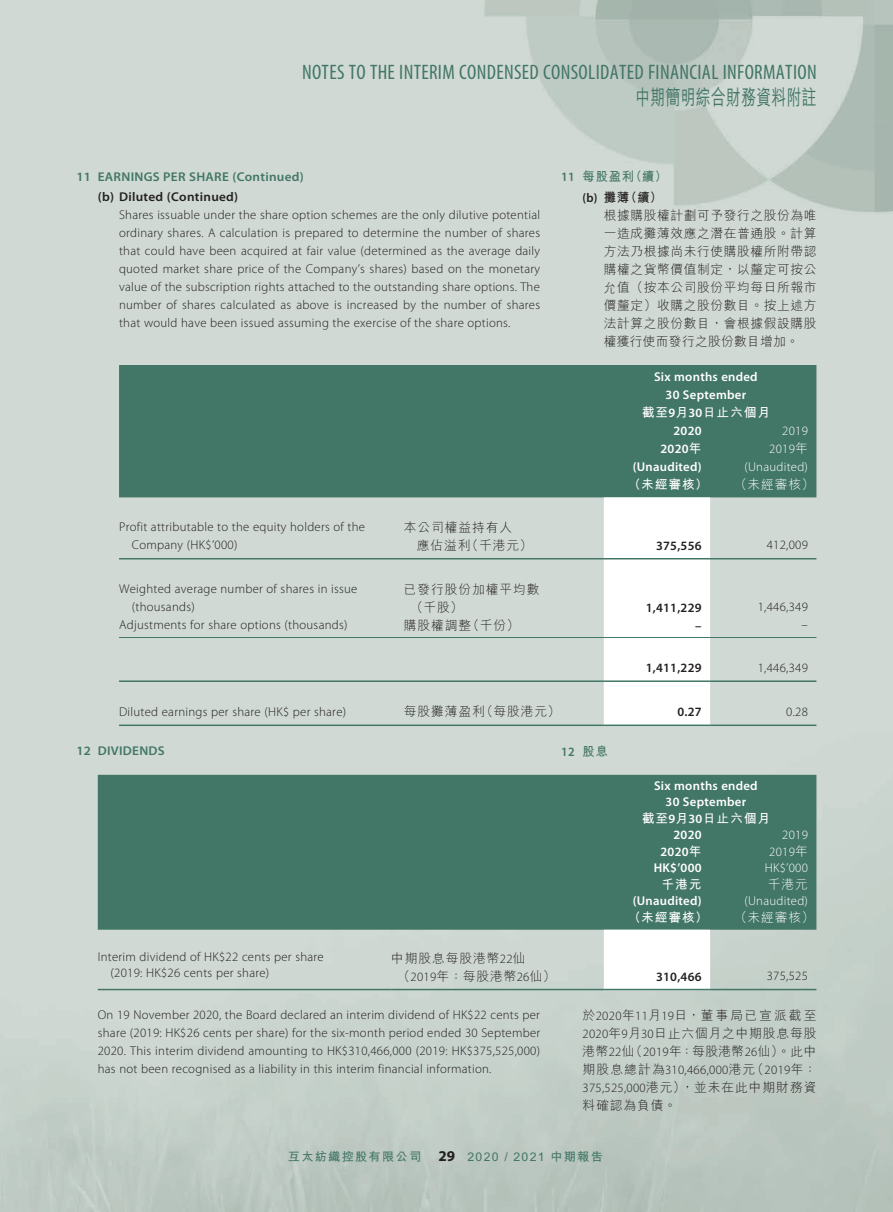
<style>
.page{position:relative;width:893px;height:1212px;background:#fff}
.page>*{position:absolute;margin:0;border:0;box-sizing:border-box;transform-origin:0 0}
.t1{font:condensed 21px "Myriad Pro";letter-spacing:.015em;color:#427666}
.t2{font:500 21px "M Hei HK";letter-spacing:.03em;color:#427666;scale:.7 1}
._00_txt{font:300 12.75px/18px "Myriad Pro";letter-spacing:.02em;color:#231f20;text-align:justify}
._50_Table_txt{font:300 12.75px/18px "Myriad Pro";letter-spacing:.02em;color:#231f20}
._00_txt-2{font:300 12.75px/18px "M Hei HK";letter-spacing:.045em;color:#231f20;text-align:justify}
._00_txt_C{font:300 12.75px/18px "M Hei HK";letter-spacing:.07em;color:#231f20;text-align:justify}
._50_Table_txt-2{font:600 12.75px "Myriad Pro";letter-spacing:.02em;color:#fff}
._50_Table_txt-3{font:300 12.75px/18px "M Hei HK";letter-spacing:.07em;color:#231f20}
._50_Table_txt-4{font:300 12.75px "Myriad Pro";letter-spacing:.02em;color:#fff}
._02_H2{font:600 12.75px "Myriad Pro";letter-spacing:.02em;color:#427666;scale:1.04 1}
._50_Table_txt-5{font:700 12.75px "M Hei HK";letter-spacing:.07em;color:#fff}
._50_Table_txt-6{font:600 12.75px "Myriad Pro";letter-spacing:.02em;color:#231f20}
._03_H3{font:600 12.75px "Myriad Pro";letter-spacing:.02em;color:#231f20;scale:1.04 1}
._50_Table_txt-7{font:300 12.75px "M Hei HK";letter-spacing:.07em;color:#fff}
._02_H2_C{font:700 12.75px "M Hei HK";color:#427666;scale:.96 1}
._03_H3_C{font:700 12.75px "M Hei HK";color:#231f20;scale:.96 1}
._02_H2_C-2{font:600 12.75px "Myriad Pro";color:#427666;scale:.96 1}
.t3{font:700 12px "M Hei HK";letter-spacing:.1em;color:#427666}
.s1{font-family:"Myriad Pro";font-weight:600}
.s2{font-family:"M Hei HK";font-weight:700}
.s3{font-family:"M Hei HK"}
.s4{font-family:"Myriad Pro"}
.s5{font-family:"Myriad Pro";font-size:15px;color:#231f20}
</style>
<div class="page">
<div style="left:119px;top:365px;width:697px;height:132px;background:#427666"></div>
<svg style="left:604px;top:497px;width:106px;height:63px"></svg>
<hr style="left:119px;top:558px;width:285px;height:1px;background:#427666">
<hr style="left:404px;top:558px;width:200px;height:1px;background:#427666">
<hr style="left:604px;top:558px;width:106px;height:1px;background:#427666">
<hr style="left:710px;top:558px;width:106px;height:1px;background:#427666">
<hr style="left:119px;top:637px;width:285px;height:1px;background:#427666">
<hr style="left:404px;top:637px;width:200px;height:1px;background:#427666">
<hr style="left:604px;top:637px;width:106px;height:1px;background:#427666">
<hr style="left:710px;top:637px;width:106px;height:1px;background:#427666">
<hr style="left:119px;top:680px;width:285px;height:2px;background:#427666">
<hr style="left:404px;top:680px;width:200px;height:2px;background:#427666">
<hr style="left:604px;top:680px;width:106px;height:2px;background:#427666">
<hr style="left:710px;top:680px;width:106px;height:2px;background:#427666">
<hr style="left:119px;top:724px;width:285px;height:2px;background:#427666">
<hr style="left:404px;top:724px;width:200px;height:2px;background:#427666">
<hr style="left:604px;top:724px;width:106px;height:2px;background:#427666">
<hr style="left:710px;top:724px;width:106px;height:2px;background:#427666">
<div style="left:98px;top:775px;width:718px;height:155px;background:#427666"></div>
<svg style="left:604px;top:988px;width:106px;height:1px"></svg>
<hr style="left:98px;top:989px;width:293px;height:1px;background:#427666">
<hr style="left:391px;top:989px;width:213px;height:1px;background:#427666">
<hr style="left:604px;top:989px;width:106px;height:1px;background:#427666">
<hr style="left:710px;top:989px;width:106px;height:1px;background:#427666">
<h1 class="t1" style="left:302px;top:59px;width:516px">NOTES TO THE INTERIM CONDENSED CONSOLIDATED FINANCIAL INFORMATION</h1>
<h1 class="t2" style="left:635px;top:83px;width:260px">中期簡明綜合財務資料附註</h1>
<p class="_02_H2" style="left:77px;top:168px;width:220px">11 EARNINGS PER SHARE (Continued)</p>
<p class="_03_H3" style="left:98px;top:188px;width:137px">(b) Diluted (Continued)</p>
<p class="_00_txt" style="left:119px;top:206px;width:423px">Shares issuable under the share option schemes are the only dilutive potential ordinary shares. A calculation is prepared to determine the number of shares that could have been acquired at fair value (determined as the average daily quoted market share price of the Company’s shares) based on the monetary value of the subscription rights attached to the outstanding share options. The number of shares calculated as above is increased by the number of shares that would have been issued assuming the exercise of the share options.</p>
<p class="_50_Table_txt" style="left:132px;top:518px;width:235px;text-indent:-13px">Profit attributable to the equity holders of the<br>Company (HK$’000)</p>
<p class="_50_Table_txt-3" style="left:417px;top:518px;width:117px;text-indent:-13px">本公司權益持有人<br>應佔溢利（千港元）</p>
<p class="_50_Table_txt" style="left:132px;top:580px;width:227px;text-indent:-13px">Weighted average number of shares in issue (thousands)</p>
<p class="_50_Table_txt-3" style="left:410px;top:580px;width:131px;text-indent:-6px">已發行股份加權平均數（千股）</p>
<p class="_02_H2_C" style="left:561px;top:168px;width:112px"><span class="s1">11</span> 每股盈利（續）</p>
<p class="_03_H3_C" style="left:583px;top:188px;width:84px"><span class="s1">(b)</span> 攤薄（續）</p>
<p class="_00_txt-2" style="left:604px;top:205px;width:214px">根據購股權計劃可予發行之股份為唯一造成攤薄效應之潛在普通股。計算方法乃根據尚未行使購股權所附帶認購權之貨幣價值制定，以釐定可按公允值（按本公司股份平均每日所報市價釐定）收購之股份數目。按上述方法計算之股份數目，會根據假設購股權獲行使而發行之股份數目增加。</p>
<p class="_50_Table_txt-2" style="left:654px;top:369px;width:105px">Six months ended</p>
<p class="_50_Table_txt-2" style="left:666px;top:387px;width:82px">30 September</p>
<p class="_50_Table_txt-5" style="left:642px;top:403px;width:130px">截至<span class="s1">9</span>月<span class="s1">30</span>日止六個月</p>
<p class="_50_Table_txt-2" style="left:673px;top:423px;width:30px">2020</p>
<p class="_50_Table_txt-4" style="left:782px;top:423px;width:27px">2019</p>
<p class="_50_Table_txt-2" style="left:660px;top:441px;width:43px">2020<span class="s2">年</span></p>
<p class="_50_Table_txt-4" style="left:769px;top:441px;width:40px">2019<span class="s3">年</span></p>
<p class="_50_Table_txt-2" style="left:633px;top:459px;width:71px">(Unaudited)</p>
<p class="_50_Table_txt-4" style="left:744px;top:459px;width:65px">(Unaudited)</p>
<p class="_50_Table_txt-5" style="left:628px;top:475px;width:81px">（未經審核）</p>
<p class="_50_Table_txt-7" style="left:734px;top:476px;width:81px">（未經審核）</p>
<p class="_50_Table_txt-6" style="left:656px;top:537px;width:47px">375,556</p>
<p class="_50_Table_txt" style="left:767px;top:536px;width:43px">412,009</p>
<p class="_50_Table_txt-6" style="left:646px;top:599px;width:57px">1,411,229</p>
<p class="_50_Table_txt" style="left:758px;top:598px;width:52px">1,446,349</p>
<p class="_50_Table_txt" style="left:119px;top:616px;width:230px">Adjustments for share options (thousands)</p>
<p class="_50_Table_txt-3" style="left:404px;top:616px;width:117px">購股權調整（千份）</p>
<p class="_50_Table_txt-6" style="left:695px;top:617px;width:8px">–</p>
<p class="_50_Table_txt" style="left:801px;top:616px;width:8px">–</p>
<p class="_50_Table_txt-6" style="left:646px;top:660px;width:57px">1,411,229</p>
<p class="_50_Table_txt" style="left:758px;top:658px;width:52px">1,446,349</p>
<p class="_50_Table_txt" style="left:119px;top:702px;width:229px">Diluted earnings per share (HK$ per share)</p>
<p class="_50_Table_txt-3" style="left:404px;top:702px;width:158px">每股攤薄盈利（每股港元）</p>
<p class="_50_Table_txt-6" style="left:677px;top:704px;width:26px">0.27</p>
<p class="_50_Table_txt" style="left:786px;top:702px;width:23px">0.28</p>
<p class="_02_H2" style="left:77px;top:742px;width:86px">12 DIVIDENDS</p>
<p class="_50_Table_txt-2" style="left:654px;top:777px;width:105px">Six months ended</p>
<p class="_50_Table_txt-2" style="left:666px;top:794px;width:82px">30 September</p>
<p class="_50_Table_txt-5" style="left:642px;top:809px;width:130px">截至<span class="s1">9</span>月<span class="s1">30</span>日止六個月</p>
<p class="_50_Table_txt-2" style="left:673px;top:827px;width:30px">2020</p>
<p class="_50_Table_txt-4" style="left:782px;top:827px;width:27px">2019</p>
<p class="_50_Table_txt-2" style="left:660px;top:843px;width:43px">2020<span class="s2">年</span></p>
<p class="_50_Table_txt-4" style="left:769px;top:844px;width:40px">2019<span class="s3">年</span></p>
<p class="_50_Table_txt-2" style="left:654px;top:860px;width:49px">HK$’000</p>
<p class="_50_Table_txt-4" style="left:765px;top:860px;width:45px">HK$’000</p>
<p class="_50_Table_txt-5" style="left:662px;top:875px;width:42px">千港元</p>
<p class="_50_Table_txt-7" style="left:768px;top:875px;width:42px">千港元</p>
<p class="_50_Table_txt-2" style="left:633px;top:893px;width:71px">(Unaudited)</p>
<p class="_50_Table_txt-4" style="left:744px;top:893px;width:65px">(Unaudited)</p>
<p class="_50_Table_txt-5" style="left:628px;top:908px;width:81px">（未經審核）</p>
<p class="_50_Table_txt-7" style="left:734px;top:908px;width:81px">（未經審核）</p>
<p class="_50_Table_txt" style="left:111px;top:948px;width:215px;line-height:16.5px;text-indent:-13px">Interim dividend of HK$22 cents per share (2019: HK$26 cents per share)</p>
<p class="_50_Table_txt-3" style="left:398px;top:948px;width:159px;text-indent:-6px">中期股息每股港幣<span class="s4">22</span>仙（<span class="s4">2019</span>年：每股港幣<span class="s4">26</span>仙）</p>
<p class="_02_H2_C-2" style="left:561px;top:743px;width:50px">12 <span class="s2">股息</span></p>
<p class="_50_Table_txt-6" style="left:656px;top:968px;width:47px">310,466</p>
<p class="_50_Table_txt" style="left:767px;top:967px;width:43px">375,525</p>
<p class="_00_txt" style="left:98px;top:1005px;width:444px">On 19 November 2020, the Board declared an interim dividend of HK$22 cents per share (2019: HK$26 cents per share) for the six-month period ended 30 September 2020. This interim dividend amounting to HK$310,466,000 (2019: HK$375,525,000) has not been recognised as a liability in this interim financial information.</p>
<p class="_00_txt_C" style="left:583px;top:1006px;width:235px">於<span class="s4">2020</span>年<span class="s4">11</span>月<span class="s4">19</span>日，董事局已宣派截至<span class="s4">2020</span>年<span class="s4">9</span>月<span class="s4">30</span>日止六個月之中期股息每股港幣<span class="s4">22</span>仙（<span class="s4">2019</span>年：每股港幣<span class="s4">26</span>仙）。此中期股息總計為<span class="s4">310,466,000</span>港元（<span class="s4">2019</span>年：<span class="s4">375,525,000</span>港元），並未在此中期財務資料確認為負債。</p>
<p class="t3" style="left:288px;top:1147px;width:317px">互太紡織控股有限公司 <span class="s5">29</span> 2020 / 2021 中期報告</p>
</div>
